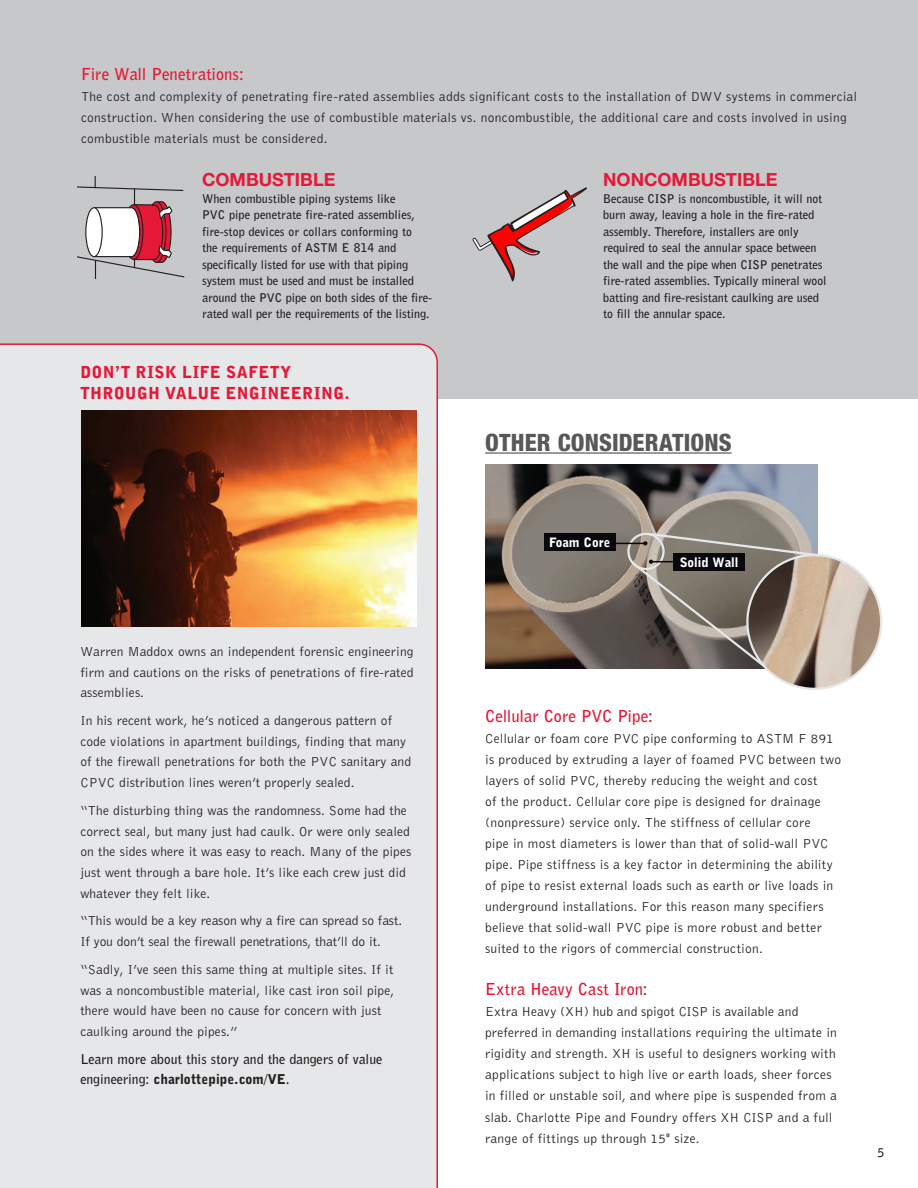
<style>
.page{position:relative;width:918px;height:1188px;background:#fff}
.page>*{position:absolute;margin:0;border:0;box-sizing:border-box;transform-origin:0 0}
.t1{font:800 condensed 24px "Helvetica Neue LT Pro";letter-spacing:.005em;color:#57585a}
.t2{font:700 18.15px "Helvetica Neue LT Pro";color:#e51836}
.t3{font:700 16.5px "Bell Gothic BT";letter-spacing:.005em;color:#e51836}
.t4{font:900 16.5px/21px "Bell Gothic BT";letter-spacing:.03em;color:#e51836}
.t5{font:300 13.5px/21px "Bell Gothic Std";letter-spacing:.005em;color:#231f20}
.t6{font:700 13.5px/20.9px "Bell Gothic BT";letter-spacing:.005em;color:#231f20}
.t7{font:900 12.9px "Bell Gothic BT";color:#fff}
.Body_Copy{font:700 12px/16.5px "Bell Gothic BT";color:#231f20}
.s1{font-weight:900}
</style>
<div class="page">
<img style="left:485px;top:465px;width:333px;height:204px">
<div style="left:627px;top:533px;width:38px;height:37px;border:2px solid #e6e7e9;border-radius:50%"></div>
<div style="left:0;top:0;width:918px;height:399px;background:#c7c8ca"></div>
<svg style="left:78px;top:177px;width:107px;height:102px"></svg>
<svg style="left:472px;top:187px;width:115px;height:95px"></svg>
<div style="left:0;top:343px;width:438px;height:845px;background:#e6e7e9"></div>
<img style="left:81px;top:411px;width:336px;height:215px">
<hr style="left:485px;top:452px;width:247px;height:2px;background:#57585a">
<hr style="left:615px;top:543px;width:30px;height:1px;background:#08080d">
<svg style="left:630px;top:531px;width:252px;height:159px"></svg>
<div style="left:544px;top:533px;width:71px;height:18px;background:#08080d"></div>
<div style="left:674px;top:553px;width:71px;height:18px;background:#08080d"></div>
<p class="t3" style="left:81px;top:63px;width:164px">Fire Wall Penetrations:</p>
<p class="t5" style="left:81px;top:87px;width:778px">The cost and complexity of penetrating fire-rated assemblies adds significant costs to the installation of DWV systems in commercial construction. When considering the use of combustible materials vs. noncombustible, the additional care and costs involved in using combustible materials must be considered.</p>
<p class="t2" style="left:202px;top:169px;width:135px">COMBUSTIBLE</p>
<p class="Body_Copy" style="left:202px;top:190px;width:232px">When combustible piping systems like<br>PVC pipe penetrate fire-rated assemblies, fire‑stop devices or collars conforming to<br>the requirements of ASTM E 814 and specifically listed for use with that piping system must be used and must be installed around the PVC pipe on both sides of the fire&shy;rated wall per the requirements of the listing.</p>
<p class="t2" style="left:603px;top:169px;width:176px">NONCOMBUSTIBLE</p>
<p class="Body_Copy" style="left:603px;top:190px;width:225px">Because CISP is noncombustible, it will not burn away, leaving a hole in the fire-rated assembly. Therefore, installers are only required to seal the annular space between the wall and the pipe when CISP penetrates fire-rated assemblies. Typically mineral wool batting and fire-resistant caulking are used to fill the annular space.</p>
<p class="t4" style="left:80px;top:362px;width:271px">DON’T RISK LIFE SAFETY<br>THROUGH VALUE ENGINEERING.</p>
<p class="t1" style="left:485px;top:427px;width:248px">OTHER CONSIDERATIONS</p>
<p class="t5" style="left:80px;top:641px;width:335px;text-align:justify">Warren Maddox owns an independent forensic engineering firm and cautions on the risks of penetrations of fire-rated assemblies.</p>
<p class="t5" style="left:80px;top:710px;width:332px">In his recent work, he’s noticed a dangerous pattern of code violations in apartment buildings, finding that many of the firewall penetrations for both the PVC sanitary and CPVC distribution lines weren’t properly sealed.</p>
<p class="t5" style="left:80px;top:800px;width:333px">“The disturbing thing was the randomness. Some had the correct seal, but many just had caulk. Or were only sealed on the sides where it was easy to reach. Many of the pipes just went through a bare hole. It’s like each crew just did whatever they felt like.</p>
<p class="t5" style="left:80px;top:911px;width:323px">“This would be a key reason why a fire can spread so fast.<br>If you don’t seal the firewall penetrations, that’ll do it.</p>
<p class="t5" style="left:80px;top:959px;width:315px">“Sadly, I’ve seen this same thing at multiple sites. If it was a noncombustible material, like cast iron soil pipe, there would have been no cause for concern with just caulking around the pipes.”</p>
<p class="t6" style="left:80px;top:1048px;width:303px">Learn more about this story and the dangers of value engineering: <span class="s1">charlottepipe.com/VE</span>.</p>
<p class="t7" style="left:549px;top:534px;width:63px">Foam Core</p>
<p class="t7" style="left:680px;top:554px;width:60px">Solid Wall</p>
<p class="t3" style="left:485px;top:705px;width:169px">Cellular Core PVC Pipe:</p>
<p class="t5" style="left:485px;top:729px;width:358px">Cellular or foam core PVC pipe conforming to ASTM F 891 is produced by extruding a layer of foamed PVC between two layers of solid PVC, thereby reducing the weight and cost<br>of the product. Cellular core pipe is designed for drainage (nonpressure) service only. The stiffness of cellular core<br>pipe in most diameters is lower than that of solid-wall PVC pipe. Pipe stiffness is a key factor in determining the ability of pipe to resist external loads such as earth or live loads in underground installations. For this reason many specifiers believe that solid-wall PVC pipe is more robust and better suited to the rigors of commercial construction.</p>
<p class="t3" style="left:485px;top:979px;width:164px">Extra Heavy Cast Iron:</p>
<p class="t5" style="left:485px;top:1002px;width:353px">Extra Heavy (XH) hub and spigot CISP is available and preferred in demanding installations requiring the ultimate in rigidity and strength. XH is useful to designers working with applications subject to high live or earth loads, sheer forces in filled or unstable soil, and where pipe is suspended from a slab. Charlotte Pipe and Foundry offers XH CISP and a full range of fittings up through 15" size.</p>
<p class="Body_Copy" style="left:877px;top:1144px;width:8px">5</p>
</div>
